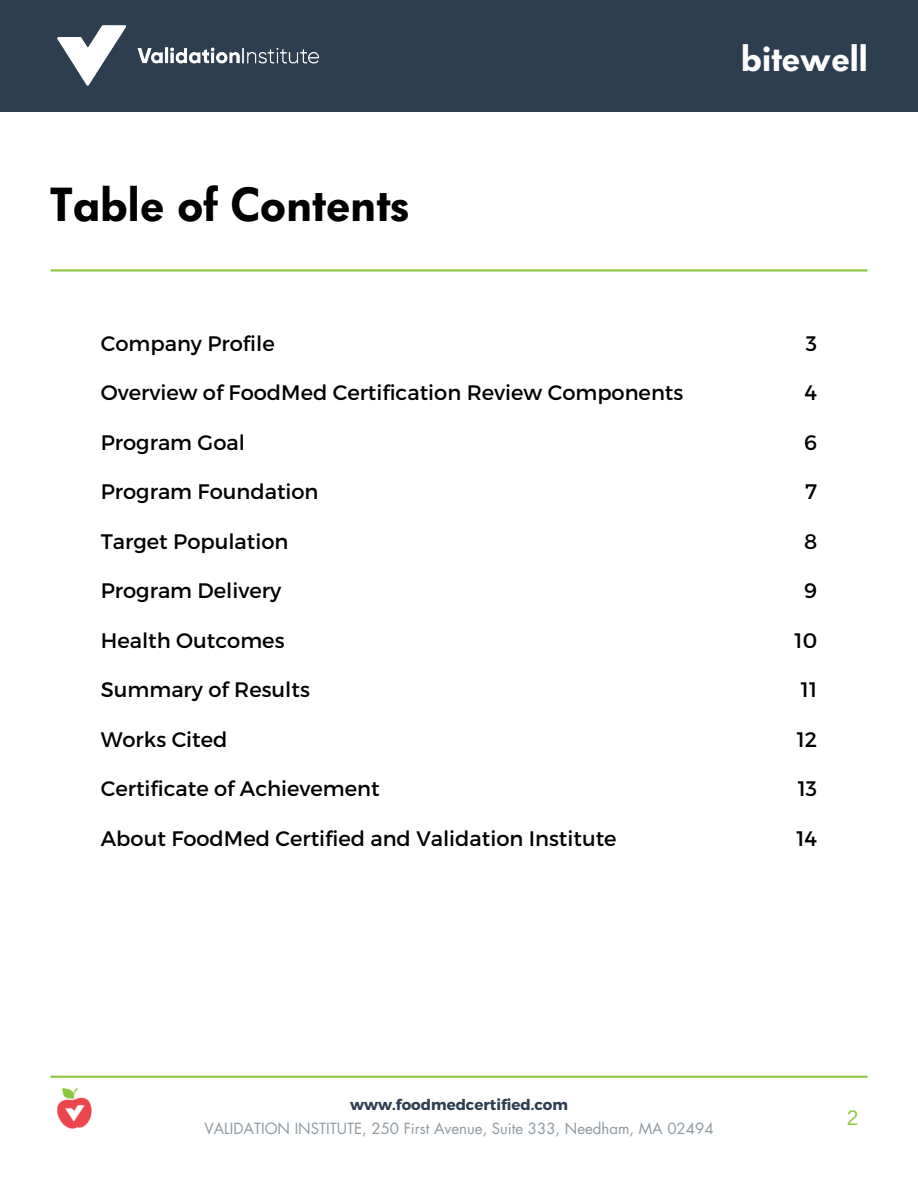
<style>
.page{position:relative;width:918px;height:1188px;background:#fff}
.page>*{position:absolute;margin:0;border:0;box-sizing:border-box;transform-origin:0 0}
.t1{font:600 47.25px "Futura BQ";color:#000}
.t2{font:600 36px "Futura BQ";color:#fff}
.t3{font:21px "Montserrat";color:#000}
.t4{font:21px "Arimo";color:#92c849}
.t5{font:15px "Futura LT";color:#8e99a2}
.t6{font:700 15px "Montserrat";color:#2c3e50}
</style>
<div class="page">
<div style="left:0;top:0;width:918px;height:112px;background:#2c3e50"></div>
<img style="left:57px;top:25px;width:263px;height:61px">
<hr style="left:51px;top:269px;width:816px;height:3px;background:#92c849">
<hr style="left:51px;top:1076px;width:816px;height:2px;background:#92c849">
<img style="left:57px;top:1088px;width:35px;height:41px">
<p class="t1" style="left:50px;top:177px;width:361px">Table of Contents</p>
<h3 class="t2" style="left:741px;top:38px;width:128px">bitewell</h3>
<h2 class="t3" style="left:101px;top:330px;width:175px">Company Profile</h2>
<h1 class="t3" style="left:806px;top:330px;width:13px">3</h1>
<p class="t3" style="left:101px;top:379px;width:584px">Overview of FoodMed Certification Review Components</p>
<p class="t3" style="left:805px;top:379px;width:14px">4</p>
<p class="t3" style="left:101px;top:429px;width:146px">Program Goal</p>
<p class="t3" style="left:804px;top:429px;width:14px">6</p>
<p class="t3" style="left:101px;top:478px;width:219px">Program Foundation</p>
<p class="t3" style="left:805px;top:478px;width:13px">7</p>
<p class="t3" style="left:101px;top:528px;width:189px">Target Population</p>
<p class="t3" style="left:804px;top:528px;width:15px">8</p>
<p class="t3" style="left:101px;top:577px;width:182px">Program Delivery</p>
<p class="t3" style="left:804px;top:577px;width:14px">9</p>
<p class="t3" style="left:101px;top:627px;width:185px">Health Outcomes</p>
<p class="t3" style="left:795px;top:627px;width:24px">10</p>
<p class="t3" style="left:101px;top:676px;width:211px">Summary of Results</p>
<p class="t3" style="left:801px;top:676px;width:18px">11</p>
<p class="t3" style="left:101px;top:726px;width:128px">Works Cited</p>
<p class="t3" style="left:797px;top:726px;width:22px">12</p>
<p class="t3" style="left:101px;top:775px;width:280px">Certificate of Achievement</p>
<p class="t3" style="left:798px;top:775px;width:21px">13</p>
<p class="t3" style="left:101px;top:825px;width:517px">About FoodMed Certified and Validation Institute</p>
<p class="t3" style="left:796px;top:825px;width:22px">14</p>
<p class="t6" style="left:350px;top:1095px;width:219px">www.foodmedcertified.com</p>
<p class="t5" style="left:204px;top:1119px;width:511px">VALIDATION INSTITUTE, 250 First Avenue, Suite 333, Needham, MA 02494</p>
<p class="t4" style="left:847px;top:1106px;width:13px">2</p>
</div>
